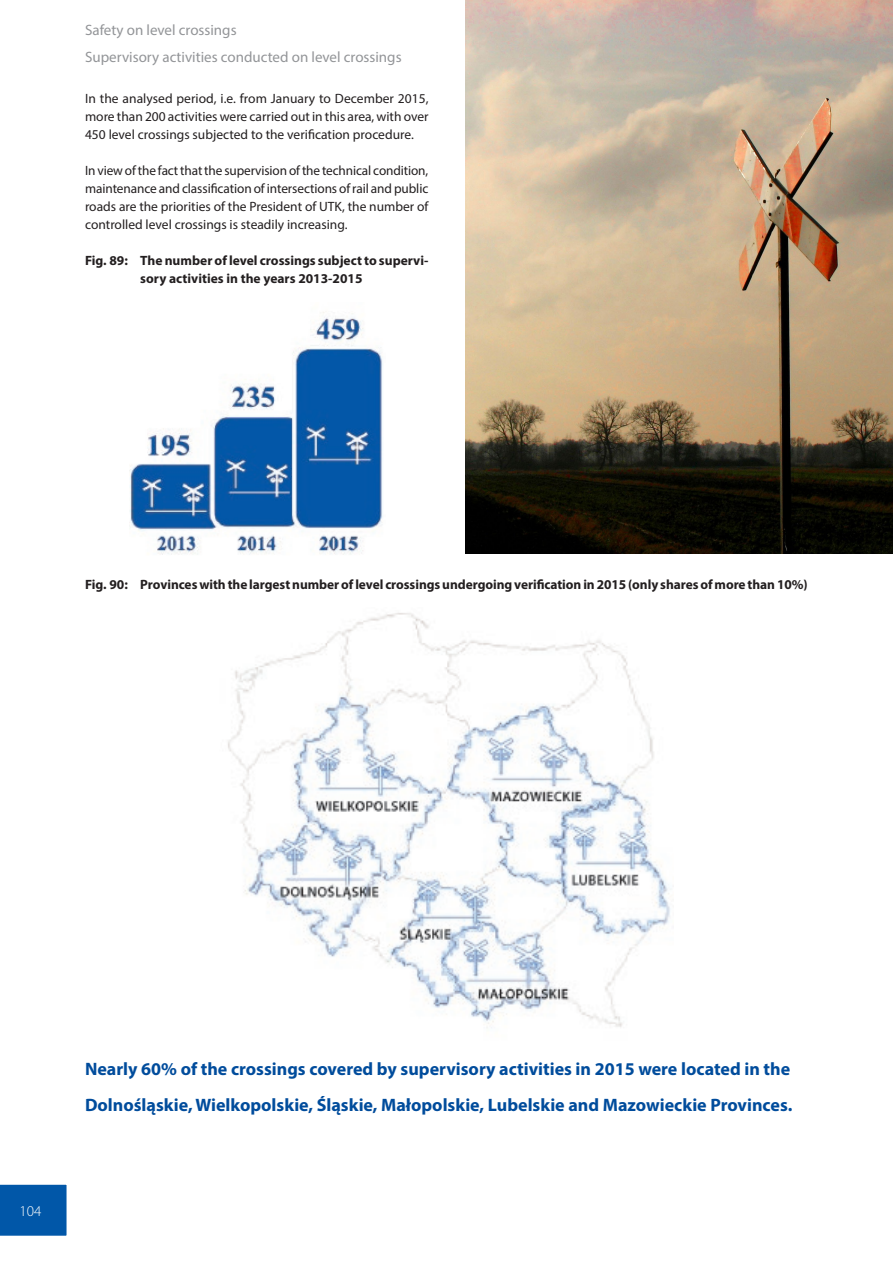
<style>
.page{position:relative;width:893px;height:1263px;background:#fff}
.page>*{position:absolute;margin:0;border:0;box-sizing:border-box;transform-origin:0 0}
.Zrodlo_2_kol{font:700 18px/36px "Myriad Pro";color:#004c9c}
.t1{font:15px/27px "Myriad Pro";color:#939598}
.t2{font:300 15px "Myriad Pro";color:#fff}
.t3{font:13.5px/18px "Myriad Pro";color:#231f20;text-align:justify}
.t4{font:700 13.5px/18px "Myriad Pro";letter-spacing:-.005em;color:#231f20}
</style>
<div class="page">
<img style="left:130px;top:312px;width:253px;height:243px">
<img style="left:228px;top:613px;width:443px;height:415px">
<img style="left:466px;top:0;width:427px;height:553px">
<div style="left:0;top:1184px;width:67px;height:52px;background:#0157a8"></div>
<p class="t1" style="left:85px;top:16px;width:318px">Safety on level crossings<br>Supervisory activities conducted on level crossings</p>
<p class="t3" style="left:85px;top:89px;width:345px">In the analysed period, i.e. from January to December 2015, more than 200 activities were carried out in this area, with over 450 level crossings subjected to the verification procedure.</p>
<p class="t3" style="left:85px;top:161px;width:345px">In view of the fact that the supervision of the technical condition, maintenance and classification of intersections of rail and public roads are the priorities of the President of UTK, the number of controlled level crossings is steadily increasing.</p>
<p class="t4" style="left:140px;top:251px;width:290px;text-indent:-55px">Fig. 89: The number of level crossings subject to supervi&shy;sory activities in the years 2013-2015</p>
<p class="t4" style="left:85px;top:575px;width:724px">Fig. 90: Provinces with the largest number of level crossings undergoing verification in 2015 (only shares of more than 10%)</p>
<p class="t2" style="left:20px;top:1202px;width:23px">104</p>
<p class="Zrodlo_2_kol" style="left:85px;top:1050px;width:709px">Nearly 60% of the crossings covered by supervisory activities in 2015 were located in the<br>Dolnośląskie, Wielkopolskie, Śląskie, Małopolskie, Lubelskie and Mazowieckie Provinces.</p>
</div>
